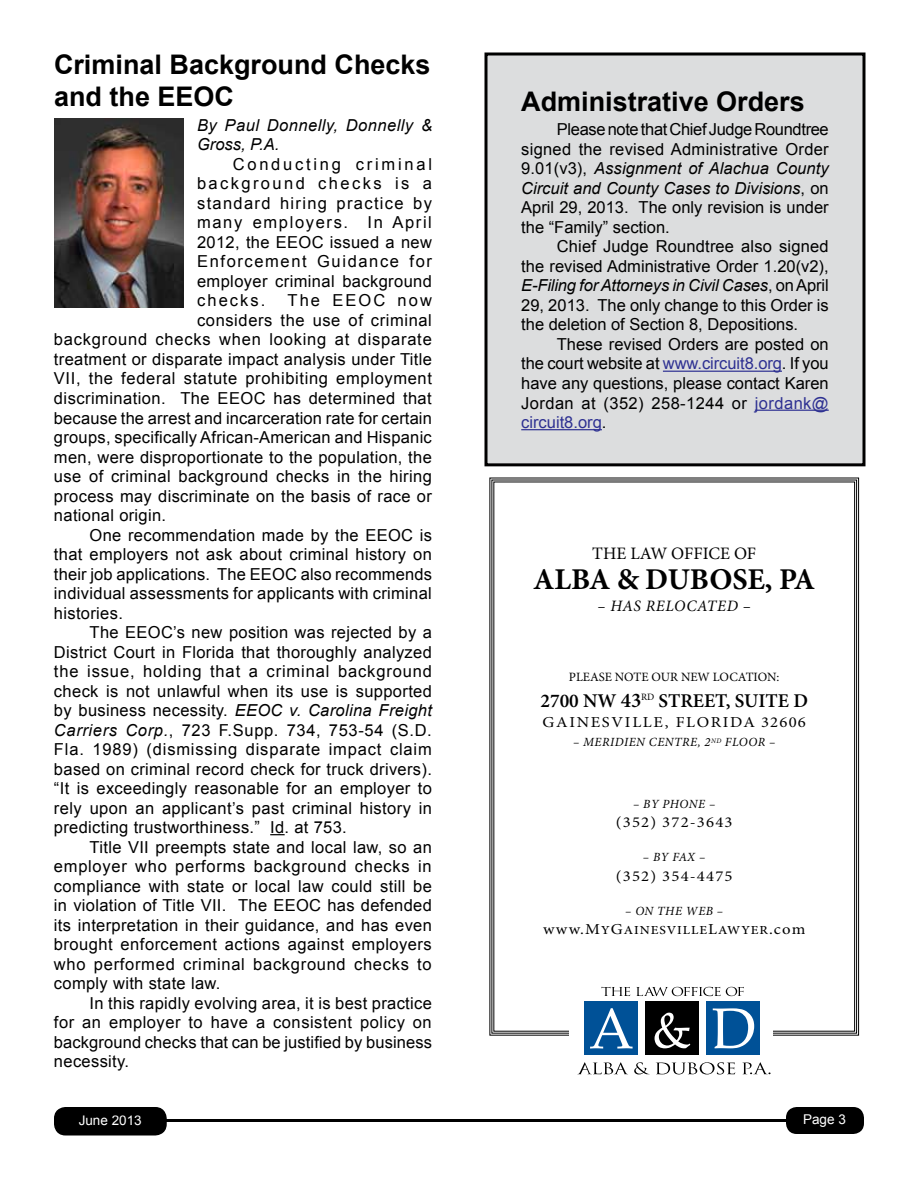
<style>
.page{position:relative;width:918px;height:1188px;background:#fff}
.page>*{position:absolute;margin:0;border:0;box-sizing:border-box;transform-origin:0 0}
.t1{font:700 30.15px "Minion Pro";color:#000}
.t2{font:700 27px/32.4px "Arial";color:#000}
.t3{font:600 19.5px "Minion Pro";color:#000}
.t4{font:17.55px "Minion Pro";color:#000}
.t5{font:16.5px/19.5px "Arial";letter-spacing:.02em;color:#000;text-align:justify}
.t6{font:16.5px "Arial";letter-spacing:.045em;color:#000}
.t7{font:16.5px "Arial";letter-spacing:.04em;color:#000}
.t8{font:16.5px "Arial";letter-spacing:.05em;color:#000}
.t9{font:italic 16.5px/19.5px "Arial";letter-spacing:.02em;color:#000}
.t10{font:16.5px "Arial";letter-spacing:.125em;color:#000}
.t11{font:italic 15.9px "Minion Pro";letter-spacing:.04em;color:#000}
.t12{font:15.15px "Minion Pro";letter-spacing:.07em;color:#000;scale:1.1 1}
.t13{font:15.15px "Minion Pro";letter-spacing:.1em;color:#000;scale:1.1 1}
.t14{font:13.5px "Arial";color:#fff}
.t15{font:12.75px "Minion Pro";letter-spacing:-.005em;color:#000}
.t16{font:italic 12.45px "Minion Pro";letter-spacing:.04em;color:#000}
.t17{font:500 12.3px "Minion Pro";letter-spacing:.07em;color:#000;scale:1.1 1}
.s1{font-style:normal}
.s2{font-style:italic}
.s3{color:#2e3192}
.s4{font-size:20.85px}
.s5{font-weight:400;font-size:15.15px}
</style>
<div class="page">
<div style="left:55px;top:1108px;width:111px;height:27px;background:#000;border-radius:11px"></div>
<div style="left:54px;top:1107px;width:113px;height:29px;border:2px solid #000;border-radius:11px"></div>
<div style="left:786px;top:1107px;width:78px;height:27px;background:#000;border-radius:11px"></div>
<hr style="left:81px;top:1119px;width:736px;height:3px;background:#000">
<div style="left:486px;top:54px;width:378px;height:411px;background:#dcddde"></div>
<hr style="left:663px;top:371px;width:119px;height:1px;background:#2e3192">
<hr style="left:755px;top:410px;width:74px;height:1px;background:#2e3192">
<hr style="left:521px;top:429px;width:81px;height:1px;background:#2e3192">
<div style="left:484px;top:52px;width:382px;height:414px;border:3px solid #000"></div>
<svg style="left:489px;top:477px;width:370px;height:559px"></svg>
<div style="left:569px;top:1027px;width:204px;height:13px;background:#fff"></div>
<div style="left:584px;top:1002px;width:54px;height:53px;background:#005197"></div>
<svg style="left:590px;top:1008px;width:43px;height:41px"></svg>
<div style="left:646px;top:1002px;width:53px;height:53px;background:#000"></div>
<svg style="left:655px;top:1013px;width:35px;height:35px"></svg>
<div style="left:707px;top:1002px;width:53px;height:53px;background:#005197"></div>
<svg style="left:713px;top:1008px;width:41px;height:40px"></svg>
<svg style="left:601px;top:987px;width:29px;height:9px"></svg>
<svg style="left:636px;top:987px;width:108px;height:9px"></svg>
<svg style="left:578px;top:1062px;width:49px;height:12px"></svg>
<svg style="left:634px;top:1062px;width:15px;height:12px"></svg>
<svg style="left:656px;top:1062px;width:79px;height:12px"></svg>
<svg style="left:742px;top:1062px;width:29px;height:12px"></svg>
<svg style="left:270px;top:834px;width:15px;height:1px"></svg>
<img style="left:54px;top:118px;width:130px;height:189px">
<h2 class="t2" style="left:54px;top:49px;width:378px">Criminal Background Checks and the EEOC</h2>
<p class="t9" style="left:197px;top:116px;width:236px">By Paul Donnelly, Donnelly &amp;<br>Gross, P.A.</p>
<p class="t5" style="left:197px;top:155px;width:236px;text-indent:36px">Conducting criminal background checks is a standard hiring practice by many employers. In April 2012, the EEOC issued a new Enforcement Guidance for employer criminal background checks.</p>
<p class="t10" style="left:288px;top:290px;width:146px">The EEOC now</p>
<p class="t5" style="left:197px;top:311px;width:236px">considers the use of criminal</p>
<p class="t6" style="left:54px;top:329px;width:379px">background checks when looking at disparate</p>
<p class="t5" style="left:54px;top:350px;width:379px">treatment or disparate impact analysis under Title</p>
<p class="t7" style="left:54px;top:368px;width:380px">VII, the federal statute prohibiting employment</p>
<p class="t5" style="left:54px;top:389px;width:379px">discrimination. The EEOC has determined that</p>
<p class="t5" style="left:54px;top:408px;width:379px">because the arrest and incarceration rate for certain</p>
<p class="t5" style="left:54px;top:428px;width:379px">groups, specifically African-American and Hispanic</p>
<p class="t5" style="left:54px;top:447px;width:379px">men, were disproportionate to the population, the</p>
<p class="t5" style="left:54px;top:467px;width:379px">use of criminal background checks in the hiring</p>
<p class="t5" style="left:54px;top:486px;width:379px">process may discriminate on the basis of race or</p>
<p class="t5" style="left:54px;top:506px;width:114px">national origin.</p>
<p class="t5" style="left:90px;top:525px;width:344px">One recommendation made by the EEOC is</p>
<p class="t5" style="left:54px;top:545px;width:379px">that employers not ask about criminal history on</p>
<p class="t5" style="left:54px;top:564px;width:380px">their job applications. The EEOC also recommends</p>
<p class="t5" style="left:54px;top:584px;width:379px">individual assessments for applicants with criminal</p>
<p class="t5" style="left:54px;top:603px;width:70px">histories.</p>
<p class="t5" style="left:90px;top:623px;width:344px">The EEOC’s new position was rejected by a</p>
<p class="t5" style="left:54px;top:642px;width:379px">District Court in Florida that thoroughly analyzed</p>
<p class="t8" style="left:54px;top:660px;width:379px">the issue, holding that a criminal background</p>
<p class="t5" style="left:54px;top:681px;width:380px">check is not unlawful when its use is supported</p>
<p class="t9" style="left:54px;top:701px;width:379px"><span class="s1">by business necessity.</span> EEOC v. Carolina Freight</p>
<p class="t7" style="left:54px;top:719px;width:379px"><span class="s2">Carriers Corp.</span>, 723 F.Supp. 734, 753-54 (S.D.</p>
<p class="t8" style="left:54px;top:738px;width:379px">Fla. 1989) (dismissing disparate impact claim</p>
<p class="t5" style="left:54px;top:759px;width:379px">based on criminal record check for truck drivers).</p>
<p class="t5" style="left:54px;top:779px;width:379px">“It is exceedingly reasonable for an employer to</p>
<p class="t5" style="left:54px;top:798px;width:380px">rely upon an applicant’s past criminal history in</p>
<p class="t5" style="left:54px;top:818px;width:294px">predicting trustworthiness.” Id. at 753.</p>
<p class="t5" style="left:90px;top:837px;width:344px">Title VII preempts state and local law, so an</p>
<p class="t6" style="left:54px;top:855px;width:379px">employer who performs background checks in</p>
<p class="t5" style="left:54px;top:876px;width:380px">compliance with state or local law could still be</p>
<p class="t5" style="left:54px;top:896px;width:379px">in violation of Title VII. The EEOC has defended</p>
<p class="t5" style="left:54px;top:915px;width:379px">its interpretation in their guidance, and has even</p>
<p class="t5" style="left:54px;top:935px;width:379px">brought enforcement actions against employers</p>
<p class="t6" style="left:54px;top:953px;width:379px">who performed criminal background checks to</p>
<p class="t5" style="left:54px;top:974px;width:168px">comply with state law.</p>
<p class="t5" style="left:90px;top:993px;width:344px">In this rapidly evolving area, it is best practice</p>
<p class="t5" style="left:54px;top:1013px;width:379px">for an employer to have a consistent policy on</p>
<p class="t5" style="left:54px;top:1032px;width:380px">background checks that can be justified by business</p>
<p class="t5" style="left:54px;top:1052px;width:77px">necessity.</p>
<h2 class="t2" style="left:521px;top:86px;width:285px">Administrative Orders</h2>
<p class="t5" style="left:521px;top:120px;width:309px;text-indent:36px">Please note that Chief Judge Roundtree signed the revised Administrative Order 9.01(v3), <span class="s2">Assignment of Alachua County Circuit and County Cases to Divisions</span>, on April 29, 2013. The only revision is under the “Family” section.</p>
<p class="t5" style="left:521px;top:237px;width:309px;text-indent:36px">Chief Judge Roundtree also signed the revised Administrative Order 1.20(v2), <span class="s2">E-Filing for Attorneys in Civil Cases</span>, on April 29, 2013. The only change to this Order is the deletion of Section 8, Depositions.</p>
<p class="t5" style="left:521px;top:335px;width:309px;text-indent:36px">These revised Orders are posted on the court website at <span class="s3">www.circuit8.org</span>. If you have any questions, please contact Karen Jordan at (352) 258-1244 or <span class="s3">jordank@ circuit8.org</span>.</p>
<p class="t4" style="left:592px;top:542px;width:165px">THE LAW OFFICE OF</p>
<h1 class="t1" style="left:533px;top:558px;width:284px">ALBA &amp; DUBOSE, PA</h1>
<p class="t11" style="left:598px;top:595px;width:155px">– HAS RELOCATED –</p>
<p class="t15" style="left:569px;top:668px;width:212px">PLEASE NOTE OUR NEW LOCATION:</p>
<p class="t3" style="left:541px;top:687px;width:269px">2700 NW <span class="s4">43</span><sup>RD</sup> STREET, SUITE D</p>
<p class="t13" style="left:543px;top:712px;width:241px">GAINESVILLE, FLORIDA 32606</p>
<p class="t16" style="left:573px;top:734px;width:204px">– MERIDIEN CENTRE, 2<sup>ND</sup> FLOOR –</p>
<p class="t16" style="left:633px;top:796px;width:84px">– BY PHONE –</p>
<p class="t12" style="left:616px;top:813px;width:108px">(352) 372-3643</p>
<p class="t16" style="left:643px;top:849px;width:64px">– BY FAX –</p>
<p class="t12" style="left:616px;top:866px;width:108px">(352) 354-4475</p>
<p class="t16" style="left:625px;top:902px;width:100px">– ON THE WEB –</p>
<p class="t17" style="left:543px;top:922px;width:240px"><span class="s5">www.M</span>Y<span class="s5">G</span>AINESVILLE<span class="s5">L</span>AWYER<span class="s5">.com</span></p>
<p class="t14" style="left:79px;top:1111px;width:65px">June 2013</p>
<p class="t14" style="left:803px;top:1111px;width:44px">Page 3</p>
</div>
